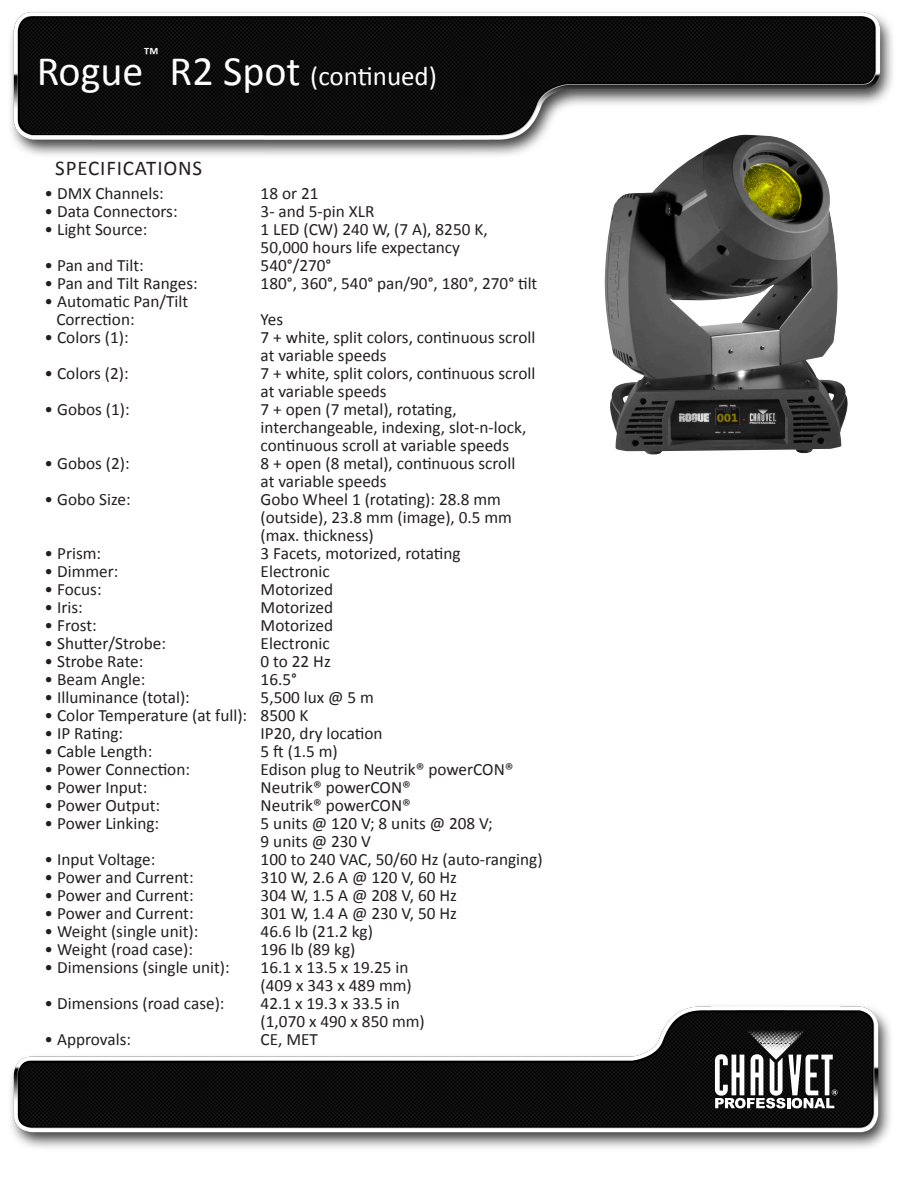
<style>
.page{position:relative;width:918px;height:1188px;background:#fff}
.page>*{position:absolute;margin:0;border:0;box-sizing:border-box;transform-origin:0 0}
.Subtitle{font:42px "Calibri";color:#fff}
.Subtitle-2{font:27px "Calibri";color:#fff}
.Subtitle-3{font:22.5px "Calibri";color:#fff}
.Subtitle-4{font:21px "Calibri";letter-spacing:.04em;color:#231f20}
.t1{font:17.25px "Calibri";color:#231f20}
.s1{font-size:42px}
</style>
<div class="page">
<img style="left:11px;top:12px;width:882px;height:144px">
<img style="left:10px;top:1006px;width:881px;height:142px">
<svg style="left:715px;top:1031px;width:123px;height:77px"></svg>
<img style="left:604px;top:135px;width:244px;height:319px">
<p class="Subtitle-3" style="left:144px;top:41px;width:17px">™</p>
<p class="Subtitle" style="left:37px;top:44px;width:108px">Rogue</p>
<p class="Subtitle-2" style="left:170px;top:59px;width:269px"><span class="s1">R2 Spot</span> (continued)</p>
<p class="Subtitle-4" style="left:55px;top:155px;width:148px">SPECIFICATIONS</p>
<p class="t1" style="left:45px;top:182px;width:121px">• DMX Channels:</p>
<p class="t1" style="left:261px;top:182px;width:59px">18 or 21</p>
<p class="t1" style="left:45px;top:200px;width:135px">• Data Connectors:</p>
<p class="t1" style="left:261px;top:200px;width:115px">3- and 5-pin XLR</p>
<p class="t1" style="left:45px;top:218px;width:104px">• Light Source:</p>
<p class="t1" style="left:261px;top:218px;width:229px">1 LED (CW) 240 W, (7 A), 8250 K,</p>
<p class="t1" style="left:261px;top:236px;width:201px">50,000 hours life expectancy</p>
<p class="t1" style="left:45px;top:254px;width:101px">• Pan and Tilt:</p>
<p class="t1" style="left:261px;top:254px;width:72px">540°/270°</p>
<p class="t1" style="left:45px;top:272px;width:155px">• Pan and Tilt Ranges:</p>
<p class="t1" style="left:261px;top:272px;width:278px">180°, 360°, 540° pan/90°, 180°, 270° tilt</p>
<p class="t1" style="left:45px;top:290px;width:145px">• Automatic Pan/Tilt</p>
<p class="t1" style="left:56px;top:308px;width:80px">Correction:</p>
<p class="t1" style="left:261px;top:308px;width:24px">Yes</p>
<p class="t1" style="left:45px;top:326px;width:86px">• Colors (1):</p>
<p class="t1" style="left:261px;top:326px;width:276px">7 + white, split colors, continuous scroll</p>
<p class="t1" style="left:261px;top:344px;width:128px">at variable speeds</p>
<p class="t1" style="left:45px;top:362px;width:86px">• Colors (2):</p>
<p class="t1" style="left:261px;top:362px;width:276px">7 + white, split colors, continuous scroll</p>
<p class="t1" style="left:261px;top:380px;width:128px">at variable speeds</p>
<p class="t1" style="left:45px;top:398px;width:87px">• Gobos (1):</p>
<p class="t1" style="left:261px;top:398px;width:198px">7 + open (7 metal), rotating,</p>
<p class="t1" style="left:261px;top:416px;width:267px">interchangeable, indexing, slot-n-lock,</p>
<p class="t1" style="left:261px;top:434px;width:250px">continuous scroll at variable speeds</p>
<p class="t1" style="left:45px;top:452px;width:87px">• Gobos (2):</p>
<p class="t1" style="left:261px;top:452px;width:256px">8 + open (8 metal), continuous scroll</p>
<p class="t1" style="left:261px;top:470px;width:128px">at variable speeds</p>
<p class="t1" style="left:45px;top:488px;width:88px">• Gobo Size:</p>
<p class="t1" style="left:261px;top:488px;width:242px">Gobo Wheel 1 (rotating): 28.8 mm</p>
<p class="t1" style="left:261px;top:506px;width:253px">(outside), 23.8 mm (image), 0.5 mm</p>
<p class="t1" style="left:261px;top:524px;width:115px">(max. thickness)</p>
<p class="t1" style="left:45px;top:542px;width:58px">• Prism:</p>
<p class="t1" style="left:261px;top:542px;width:201px">3 Facets, motorized, rotating</p>
<p class="t1" style="left:45px;top:560px;width:75px">• Dimmer:</p>
<p class="t1" style="left:261px;top:560px;width:71px">Electronic</p>
<p class="t1" style="left:45px;top:578px;width:58px">• Focus:</p>
<p class="t1" style="left:261px;top:578px;width:74px">Motorized</p>
<p class="t1" style="left:45px;top:596px;width:40px">• Iris:</p>
<p class="t1" style="left:261px;top:596px;width:74px">Motorized</p>
<p class="t1" style="left:45px;top:614px;width:54px">• Frost:</p>
<p class="t1" style="left:261px;top:614px;width:74px">Motorized</p>
<p class="t1" style="left:45px;top:632px;width:123px">• Shutter/Strobe:</p>
<p class="t1" style="left:261px;top:632px;width:71px">Electronic</p>
<p class="t1" style="left:45px;top:650px;width:100px">• Strobe Rate:</p>
<p class="t1" style="left:261px;top:650px;width:72px">0 to 22 Hz</p>
<p class="t1" style="left:45px;top:668px;width:102px">• Beam Angle:</p>
<p class="t1" style="left:261px;top:668px;width:38px">16.5°</p>
<p class="t1" style="left:45px;top:686px;width:147px">• Illuminance (total):</p>
<p class="t1" style="left:261px;top:686px;width:115px">5,500 lux @ 5 m</p>
<p class="t1" style="left:45px;top:704px;width:265px">• Color Temperature (at full): 8500 K</p>
<p class="t1" style="left:45px;top:722px;width:80px">• IP Rating:</p>
<p class="t1" style="left:261px;top:722px;width:123px">IP20, dry location</p>
<p class="t1" style="left:45px;top:740px;width:109px">• Cable Length:</p>
<p class="t1" style="left:261px;top:740px;width:79px">5 ft (1.5 m)</p>
<p class="t1" style="left:45px;top:758px;width:147px">• Power Connection:</p>
<p class="t1" style="left:261px;top:758px;width:254px">Edison plug to Neutrik® powerCON®</p>
<p class="t1" style="left:45px;top:776px;width:104px">• Power Input:</p>
<p class="t1" style="left:261px;top:776px;width:152px">Neutrik® powerCON®</p>
<p class="t1" style="left:45px;top:794px;width:117px">• Power Output:</p>
<p class="t1" style="left:261px;top:794px;width:152px">Neutrik® powerCON®</p>
<p class="t1" style="left:45px;top:812px;width:116px">• Power Linking:</p>
<p class="t1" style="left:261px;top:812px;width:234px">5 units @ 120 V; 8 units @ 208 V;</p>
<p class="t1" style="left:261px;top:830px;width:112px">9 units @ 230 V</p>
<p class="t1" style="left:45px;top:848px;width:112px">• Input Voltage:</p>
<p class="t1" style="left:261px;top:848px;width:284px">100 to 240 VAC, 50/60 Hz (auto-ranging)</p>
<p class="t1" style="left:45px;top:866px;width:151px">• Power and Current:</p>
<p class="t1" style="left:261px;top:866px;width:198px">310 W, 2.6 A @ 120 V, 60 Hz</p>
<p class="t1" style="left:45px;top:884px;width:151px">• Power and Current:</p>
<p class="t1" style="left:261px;top:884px;width:198px">304 W, 1.5 A @ 208 V, 60 Hz</p>
<p class="t1" style="left:45px;top:902px;width:151px">• Power and Current:</p>
<p class="t1" style="left:261px;top:902px;width:198px">301 W, 1.4 A @ 230 V, 50 Hz</p>
<p class="t1" style="left:45px;top:920px;width:155px">• Weight (single unit):</p>
<p class="t1" style="left:261px;top:920px;width:114px">46.6 lb (21.2 kg)</p>
<p class="t1" style="left:45px;top:938px;width:150px">• Weight (road case):</p>
<p class="t1" style="left:261px;top:938px;width:96px">196 lb (89 kg)</p>
<p class="t1" style="left:45px;top:956px;width:187px">• Dimensions (single unit):</p>
<p class="t1" style="left:261px;top:956px;width:149px">16.1 x 13.5 x 19.25 in</p>
<p class="t1" style="left:261px;top:974px;width:153px">(409 x 343 x 489 mm)</p>
<p class="t1" style="left:45px;top:992px;width:181px">• Dimensions (road case):</p>
<p class="t1" style="left:261px;top:992px;width:141px">42.1 x 19.3 x 33.5 in</p>
<p class="t1" style="left:261px;top:1010px;width:166px">(1,070 x 490 x 850 mm)</p>
<p class="t1" style="left:45px;top:1028px;width:88px">• Approvals:</p>
<p class="t1" style="left:261px;top:1028px;width:59px">CE, MET</p>
</div>
